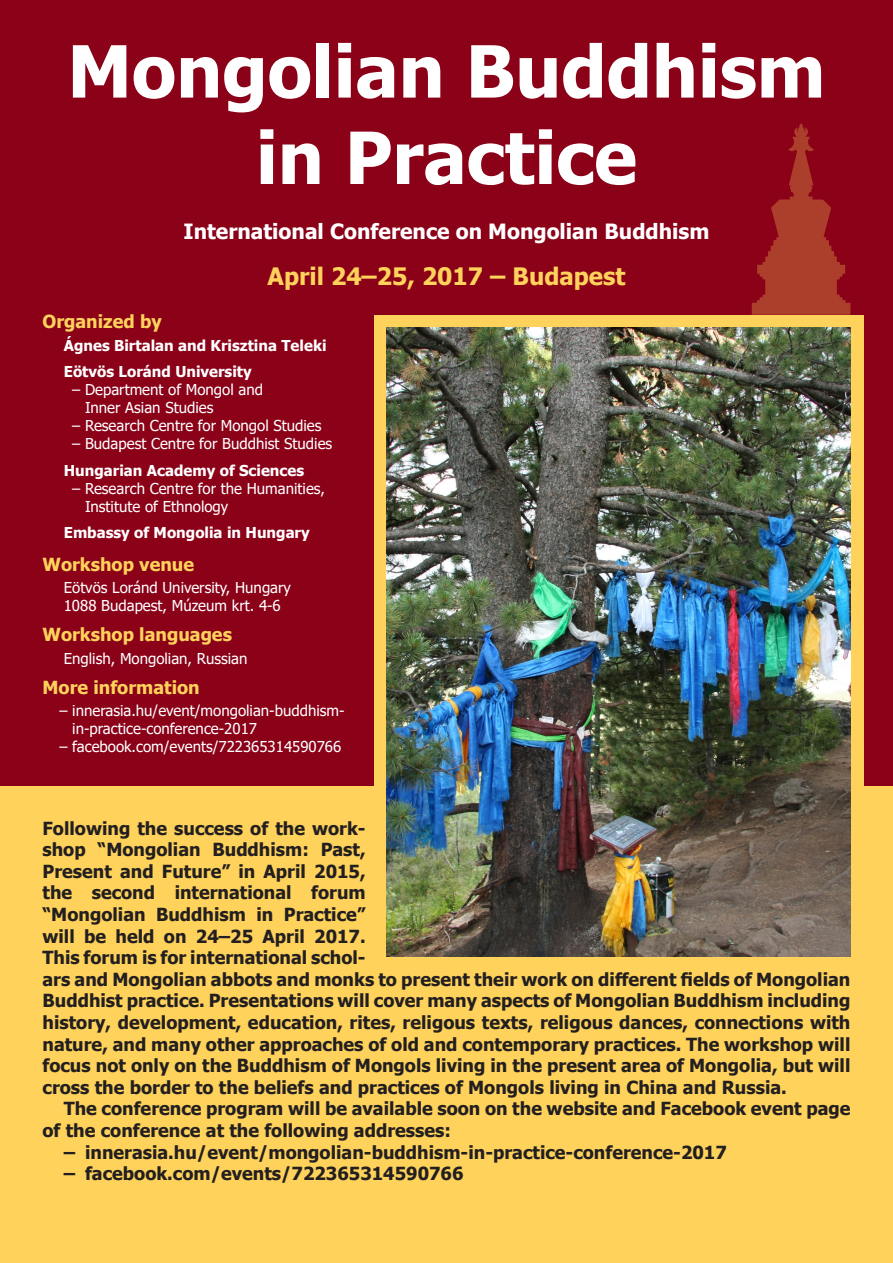
<style>
.page{position:relative;width:893px;height:1263px;background:#8a0118}
.page>*{position:absolute;margin:0;border:0;box-sizing:border-box;transform-origin:0 0}
.t1{font:700 72px/86.4px "Tahoma";color:#fff;text-align:center}
.t2{font:700 24px "Tahoma";color:#fed25b}
.t3{font:700 21px "Tahoma";color:#fff}
.t4{font:700 18px/21.6px "Tahoma";color:#231f20}
.heading_3{font:700 18px "Tahoma";color:#fed25b}
.Normal__Web{font:15px/18px "Tahoma";color:#fff}
.heading_3-2{font:700 15px "Tahoma";color:#fff}
.heading_3-3{font:15px "Tahoma";color:#fff}
</style>
<div class="page">
<div style="left:0;top:787px;width:893px;height:476px;background:#fed25b"></div>
<div style="left:374px;top:315px;width:489px;height:661px;background:#fed25b"></div>
<img style="left:387px;top:327px;width:463px;height:630px">
<svg style="left:752px;top:123px;width:98px;height:192px"></svg>
<p class="t1" style="left:67px;top:31px;width:759px">Mongolian Buddhism in Practice</p>
<p class="t3" style="left:184px;top:217px;width:527px">International Conference on Mongolian Buddhism</p>
<p class="t2" style="left:268px;top:259px;width:359px">April 24–25, 2017 – Budapest</p>
<p class="heading_3" style="left:43px;top:309px;width:121px">Organized by</p>
<p class="heading_3-2" style="left:64px;top:335px;width:264px">Ágnes Birtalan and Krisztina Teleki</p>
<p class="heading_3-2" style="left:64px;top:361px;width:189px">Eötvös Loránd University</p>
<p class="Normal__Web" style="left:85px;top:382px;width:179px;text-indent:-13px">– Department of Mongol and<br>Inner Asian Studies</p>
<p class="Normal__Web" style="left:72px;top:418px;width:251px">– Research Centre for Mongol Studies</p>
<p class="Normal__Web" style="left:72px;top:436px;width:261px">– Budapest Centre for Buddhist Studies</p>
<p class="heading_3-2" style="left:64px;top:460px;width:242px">Hungarian Academy of Sciences</p>
<p class="Normal__Web" style="left:85px;top:480px;width:242px;text-indent:-13px">– Research Centre for the Humanities,<br>Institute of Ethnology</p>
<p class="heading_3-2" style="left:64px;top:522px;width:248px">Embassy of Mongolia in Hungary</p>
<p class="heading_3" style="left:43px;top:552px;width:153px">Workshop venue</p>
<p class="heading_3-3" style="left:64px;top:578px;width:229px">Eötvös Loránd University, Hungary</p>
<p class="heading_3-3" style="left:64px;top:596px;width:219px">1088 Budapest, Múzeum krt. 4-6</p>
<p class="heading_3" style="left:43px;top:622px;width:191px">Workshop languages</p>
<p class="heading_3-3" style="left:64px;top:648px;width:185px">English, Mongolian, Russian</p>
<p class="heading_3" style="left:43px;top:675px;width:159px">More information</p>
<p class="Normal__Web" style="left:72px;top:702px;width:274px;text-indent:-13px">– innerasia.hu/event/mongolian-buddhism&shy;in-practice-conference-2017</p>
<p class="Normal__Web" style="left:60px;top:738px;width:283px">– facebook.com/events/722365314590766</p>
<p class="t4" style="left:43px;top:818px;width:809px">Following the success of the work-<br>shop “Mongolian Buddhism: Past,<br>Present and Future” in April 2015,<br>the second international forum<br>“Mongolian Buddhism in Practice”<br>will be held on 24–25 April 2017.<br>This forum is for international schol-<br>ars and Mongolian abbots and monks to present their work on different fields of Mongolian Buddhist practice. Presentations will cover many aspects of Mongolian Buddhism including history, development, education, rites, religous texts, religous dances, connections with nature, and many other approaches of old and contemporary practices. The workshop will focus not only on the Buddhism of Mongols living in the present area of Mongolia, but will cross the border to the beliefs and practices of Mongols living in China and Russia.</p>
<p class="t4" style="left:43px;top:1099px;width:809px;text-indent:21px">The conference program will be available soon on the website and Facebook event page of the conference at the following addresses:</p>
<p class="t4" style="left:64px;top:1142px;width:665px">– innerasia.hu/event/mongolian-buddhism-in-practice-conference-2017</p>
<p class="t4" style="left:64px;top:1163px;width:401px">– facebook.com/events/722365314590766</p>
</div>
